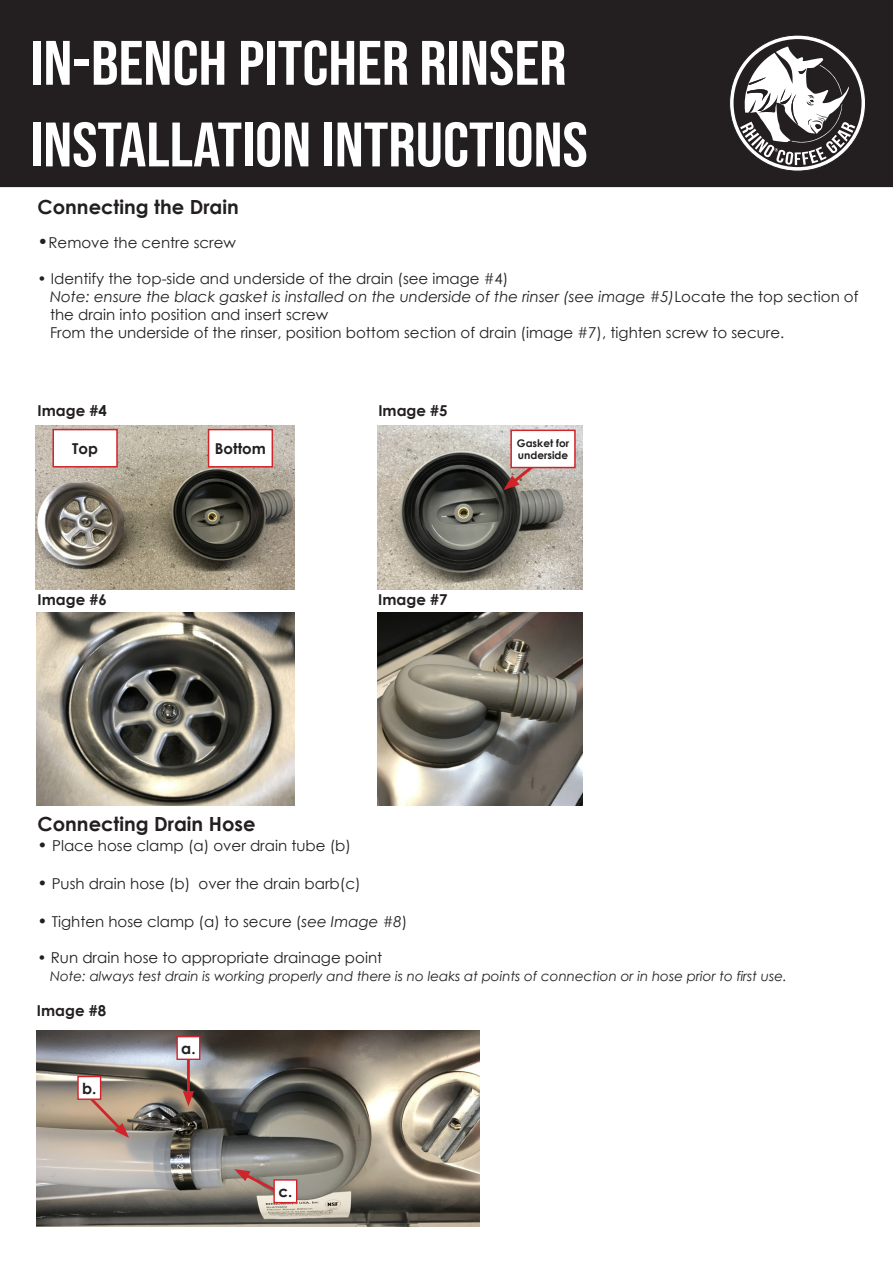
<style>
.page{position:relative;width:893px;height:1263px;background:#fff}
.page>*{position:absolute;margin:0;border:0;box-sizing:border-box;transform-origin:0 0}
.t1{font:62.55px/81.6px "Bebas Neue";color:#fff;scale:1.09 1}
.t2{font:700 19.5px "Century Gothic";color:#231f20}
.t3{font:700 15.3px "Century Gothic";color:#231f20}
.t4{font:15px/18px "Century Gothic";color:#231f20}
.t5{font:700 15px "Century Gothic";color:#231f20}
.t6{font:italic 13.5px "Century Gothic";color:#231f20}
.t7{font:700 10.5px/12.6px "Century Gothic";color:#231f20}
.s1{font-size:18px}
.s2{font-style:italic}
.s3{font-size:16.5px}
</style>
<div class="page">
<img style="left:35px;top:425px;width:259px;height:165px">
<img style="left:377px;top:425px;width:205px;height:165px">
<div style="left:209px;top:430px;width:63px;height:37px;background:#fff"></div>
<div style="left:0;top:0;width:893px;height:187px;background:#231f20"></div>
<div style="left:26px;top:33px;width:578px;height:153px;background:#231f20"></div>
<svg style="left:729px;top:34px;width:137px;height:137px"></svg>
<div style="left:733px;top:39px;width:129px;height:128px;background:#231f20;border:2px solid #231f20;border-radius:50%"></div>
<svg style="left:740px;top:46px;width:115px;height:119px"></svg>
<div style="left:208px;top:429px;width:65px;height:38px;border:2px solid #d1232a"></div>
<div style="left:53px;top:430px;width:64px;height:37px;background:#fff"></div>
<div style="left:52px;top:429px;width:66px;height:38px;border:2px solid #d1232a"></div>
<svg style="left:503px;top:448px;width:51px;height:42px"></svg>
<div style="left:511px;top:430px;width:64px;height:37px;background:#fff"></div>
<img style="left:36px;top:1031px;width:444px;height:196px">
<svg style="left:86px;top:1094px;width:43px;height:44px;background:#b6927d"></svg>
<svg style="left:234px;top:1169px;width:54px;height:29px"></svg>
<div style="left:78px;top:1076px;width:23px;height:23px;background:#fff"></div>
<div style="left:77px;top:1076px;width:24px;height:24px;border:1px solid #d1232a"></div>
<hr style="left:187px;top:1057px;width:3px;height:39px;background:#d1232a">
<svg style="left:183px;top:1091px;width:11px;height:15px"></svg>
<div style="left:177px;top:1037px;width:23px;height:22px;background:#fff"></div>
<div style="left:176px;top:1036px;width:24px;height:24px;border:1px solid #d1232a"></div>
<div style="left:274px;top:1180px;width:23px;height:22px;background:#fff"></div>
<div style="left:273px;top:1179px;width:24px;height:24px;border:1px solid #d1232a"></div>
<div style="left:510px;top:430px;width:66px;height:38px;border:2px solid #d1232a"></div>
<img style="left:377px;top:613px;width:205px;height:192px">
<img style="left:36px;top:613px;width:258px;height:192px">
<h1 class="t1" style="left:30px;top:28px;width:513px">IN-BENCH PITCHER RINSER<br>INSTALLATION INTRUCTIONS</h1>
<h2 class="t2" style="left:38px;top:200px;width:203px">Connecting the Drain</h2>
<p class="t4" style="left:38px;top:235px;width:200px"><span class="s1">•</span>Remove the centre screw</p>
<p class="t4" style="left:50px;top:271px;width:810px;text-indent:-12px">• Identify the top-side and underside of the drain (see image #4)<br><span class="s2">Note: ensure the black gasket is installed on the underside of the rinser (see image #5)</span>Locate the top section of the drain into position and insert screw<br>From the underside of the rinser, position bottom section of drain (image #7), tighten screw to secure.</p>
<p class="t5" style="left:38px;top:405px;width:71px">Image #4</p>
<p class="t5" style="left:378px;top:405px;width:71px">Image #5</p>
<p class="t5" style="left:72px;top:443px;width:27px">Top</p>
<p class="t5" style="left:215px;top:443px;width:52px">Bottom</p>
<p class="t7" style="left:517px;top:437px;width:54px">Gasket for underside</p>
<p class="t5" style="left:38px;top:594px;width:71px">Image #6</p>
<p class="t5" style="left:378px;top:594px;width:71px">Image #7</p>
<h2 class="t2" style="left:38px;top:817px;width:220px">Connecting Drain Hose</h2>
<p class="t4" style="left:38px;top:838px;width:315px"><span class="s3">•</span> Place hose clamp (a) over drain tube (b)</p>
<p class="t4" style="left:38px;top:876px;width:324px"><span class="s3">•</span> Push drain hose (b) over the drain barb(c)</p>
<p class="t4" style="left:38px;top:914px;width:371px"><span class="s3">•</span> Tighten hose clamp (a) to secure (<span class="s2">see Image #8</span>)</p>
<p class="t4" style="left:38px;top:950px;width:346px">• Run drain hose to appropriate drainage point</p>
<p class="t6" style="left:50px;top:971px;width:738px">Note: always test drain is working properly and there is no leaks at points of connection or in hose prior to first use.</p>
<p class="t5" style="left:37px;top:1005px;width:71px">Image #8</p>
<p class="t3" style="left:82px;top:1082px;width:16px">b.</p>
<p class="t3" style="left:181px;top:1042px;width:16px">a.</p>
<p class="t3" style="left:278px;top:1185px;width:16px">c.</p>
</div>
